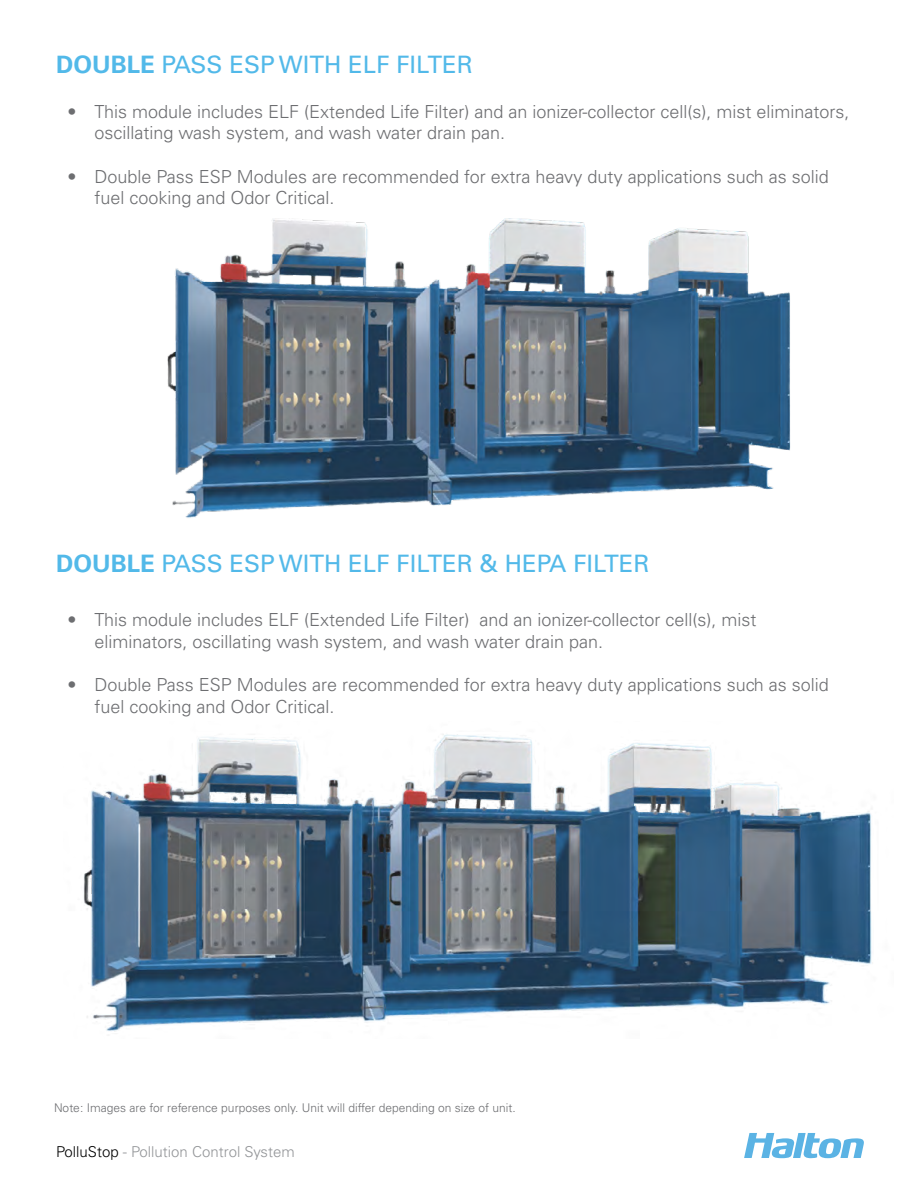
<style>
.page{position:relative;width:918px;height:1188px;background:#fff}
.page>*{position:absolute;margin:0;border:0;box-sizing:border-box;transform-origin:0 0}
.t1{font:24px "Univers LT Std";color:#52b9e9}
.t2{font:300 18px/21.6px "Univers LT Std";color:#6d6e71}
.t3{font:300 15px "Univers LT Std";color:#939598}
.t4{font:300 12px "Univers LT Std";color:#6d6e71}
.s1{font-weight:700}
.s2{color:#000}
</style>
<div class="page">
<svg style="left:744px;top:1133px;width:120px;height:25px"></svg>
<img style="left:83px;top:734px;width:790px;height:298px">
<img style="left:167px;top:218px;width:624px;height:300px">
<h1 class="t1" style="left:56px;top:50px;width:418px"><span class="s1">DOUBLE</span> PASS ESP WITH ELF FILTER</h1>
<p class="t2" style="left:94px;top:101px;width:756px;text-indent:-27px">• This module includes ELF (Extended Life Filter) and an ionizer-collector cell(s), mist eliminators, oscillating wash system, and wash water drain pan.</p>
<p class="t2" style="left:94px;top:165px;width:736px;text-indent:-27px">• Double Pass ESP Modules are recommended for extra heavy duty applications such as solid fuel cooking and Odor Critical.</p>
<h1 class="t1" style="left:56px;top:549px;width:595px"><span class="s1">DOUBLE</span> PASS ESP WITH ELF FILTER &amp; HEPA FILTER</h1>
<p class="t2" style="left:94px;top:609px;width:663px;text-indent:-27px">• This module includes ELF (Extended Life Filter) and an ionizer-collector cell(s), mist eliminators, oscillating wash system, and wash water drain pan.</p>
<p class="t2" style="left:94px;top:674px;width:736px;text-indent:-27px">• Double Pass ESP Modules are recommended for extra heavy duty applications such as solid fuel cooking and Odor Critical.</p>
<p class="t4" style="left:54px;top:1100px;width:463px">Note: Images are for reference purposes only. Unit will differ depending on size of unit.</p>
<p class="t3" style="left:56px;top:1142px;width:240px"><span class="s2">PolluStop</span> - Pollution Control System</p>
</div>
